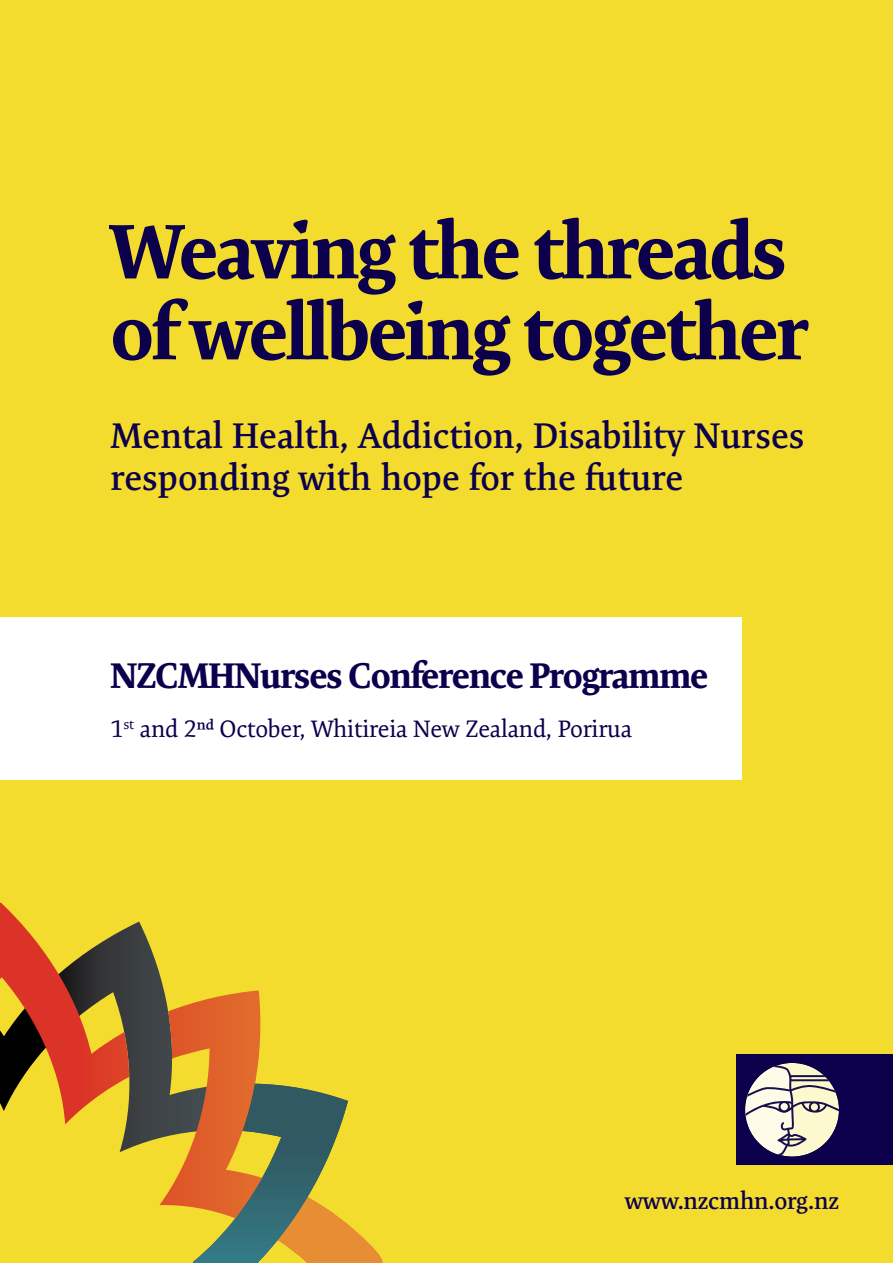
<style>
.page{position:relative;width:893px;height:1263px;background:#f4dc2f}
.page>*{position:absolute;margin:0;border:0;box-sizing:border-box;transform-origin:0 0}
.t1{font:700 78px/81px "Expo Serif Pro";letter-spacing:-.03em;color:#0c004c}
.t2{font:600 36px/42px "Expo Serif Pro";color:#0c004c}
.t3{font:700 36px "Expo Serif Pro";letter-spacing:-.03em;color:#0c004c}
.t4{font:24px "Expo Serif Pro";letter-spacing:-.01em;color:#0c004c}
.t5{font:600 24px "Expo Serif Pro";letter-spacing:-.01em;color:#0c004c}
</style>
<div class="page">
<div style="left:0;top:617px;width:742px;height:162px;background:#fff"></div>
<svg style="left:0;top:902px;width:263px;height:182px"></svg>
<svg style="left:0;top:1084px;width:382px;height:179px"></svg>
<div style="left:737px;top:1054px;width:156px;height:111px;background:#0c004c"></div>
<svg style="left:745px;top:1064px;width:94px;height:92px"></svg>
<h1 class="t1" style="left:111px;top:211px;width:699px">Weaving the threads of wellbeing together</h1>
<p class="t2" style="left:111px;top:414px;width:695px">Mental Health, Addiction, Disability Nurses responding with hope for the future</p>
<p class="t3" style="left:111px;top:653px;width:599px">NZCMHNurses Conference Programme</p>
<p class="t4" style="left:111px;top:714px;width:523px">1<sup>st</sup> and 2nd October, Whitireia New Zealand, Porirua</p>
<p class="t5" style="left:625px;top:1186px;width:216px">www.nzcmhn.org.nz</p>
</div>
